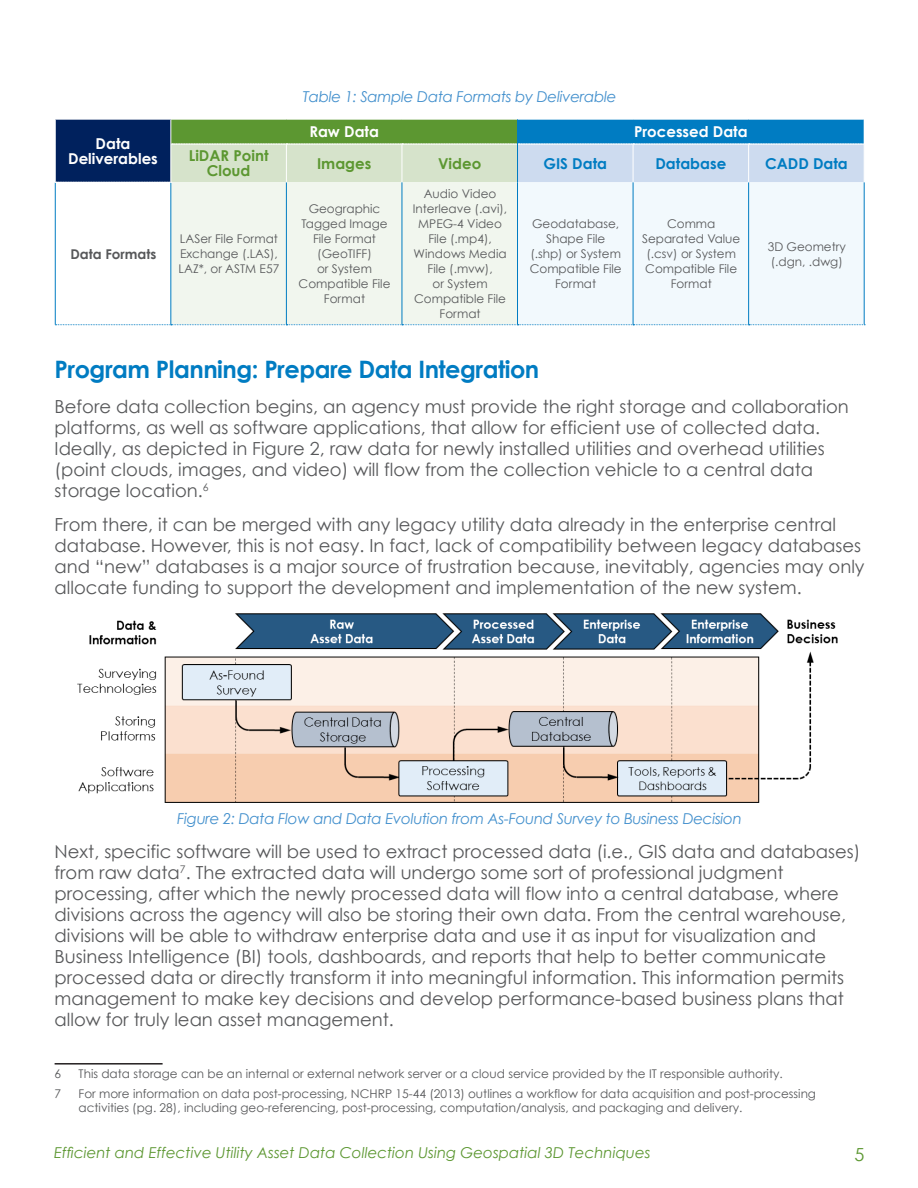
<style>
.page{position:relative;width:918px;height:1188px;background:#fff}
.page>*{position:absolute;margin:0;border:0;box-sizing:border-box;transform-origin:0 0}
.Heading_1{font:700 24px "Century Gothic";letter-spacing:-.02em;color:#007cc2}
.Body_Text{font:18px/21px "Century Gothic";color:#57585a}
.t1{font:18px "Century Gothic";color:#5c9731}
.t2{font:italic 15px "Century Gothic";letter-spacing:-.02em;color:#4390cd}
.t3{font:italic 15px "Century Gothic";color:#5c9731}
.Table_Text{font:700 15px/15px "Century Gothic";color:#fff;text-align:center}
.Table_Text-2{font:700 15px/15px "Century Gothic";color:#5c9731;text-align:center}
.Table_Text-3{font:700 15px "Century Gothic";color:#007cc2}
.Table_Text_Bullets{font:700 13.5px "Century Gothic";color:#57585a}
.Table_Text-4{font:12px/15px "Century Gothic";color:#57585a;text-align:center}
.Footnote{font:12px/14.4px "Century Gothic";color:#57585a}
</style>
<div class="page">
<hr style="left:55px;top:1063px;width:108px;height:2px;background:#231f20">
<div style="left:171px;top:183px;width:346px;height:141px;background:#f1f6ee"></div>
<div style="left:518px;top:183px;width:346px;height:141px;background:#f2f9fd"></div>
<hr style="left:55px;top:183px;width:1px;height:141px;background:#007cc2">
<hr style="left:170px;top:183px;width:1px;height:141px;background:#007cc2">
<hr style="left:286px;top:182px;width:1px;height:142px;background:#007cc2">
<hr style="left:402px;top:182px;width:1px;height:142px;background:#007cc2">
<hr style="left:517px;top:182px;width:1px;height:142px;background:#007cc2">
<hr style="left:633px;top:182px;width:1px;height:142px;background:#007cc2">
<hr style="left:748px;top:182px;width:1px;height:142px;background:#007cc2">
<hr style="left:864px;top:182px;width:1px;height:142px;background:#007cc2">
<svg style="left:55px;top:324px;width:810px;height:1px"></svg>
<svg style="left:55px;top:120px;width:810px;height:63px;background:#81aaac"></svg>
<img style="left:77px;top:613px;width:761px;height:190px">
<p class="Table_Text" style="left:68px;top:136px;width:91px">Data<br>Deliverables</p>
<p class="Table_Text_Bullets" style="left:70px;top:245px;width:88px">Data Formats</p>
<p class="t2" style="left:303px;top:87px;width:315px">Table 1: Sample Data Formats by Deliverable</p>
<p class="Table_Text" style="left:309px;top:124px;width:71px">Raw Data</p>
<p class="Table_Text" style="left:634px;top:124px;width:115px">Processed Data</p>
<p class="Table_Text-2" style="left:189px;top:148px;width:81px">LiDAR Point<br>Cloud</p>
<p class="Table_Text-2" style="left:317px;top:155px;width:56px">Images</p>
<p class="Table_Text-2" style="left:438px;top:155px;width:45px">Video</p>
<p class="Table_Text-3" style="left:544px;top:154px;width:65px">GIS Data</p>
<p class="Table_Text-3" style="left:655px;top:154px;width:72px">Database</p>
<p class="Table_Text-3" style="left:765px;top:154px;width:84px">CADD Data</p>
<p class="Table_Text-4" style="left:179px;top:231px;width:102px;text-align:justify">LASer File Format Exchange (.LAS), LAZ*, or ASTM E57</p>
<p class="Table_Text-4" style="left:299px;top:201px;width:93px">Geographic<br>Tagged Image<br>File Format (GeoTIFF)<br>or System<br>Compatible File<br>Format</p>
<p class="Table_Text-4" style="left:413px;top:186px;width:96px">Audio Video<br>Interleave (.avi),<br>MPEG-4 Video<br>File (.mp4),<br>Windows Media<br>File (.mvw),<br>or System<br>Compatible File<br>Format</p>
<p class="Table_Text-4" style="left:530px;top:216px;width:93px">Geodatabase,<br>Shape File (.shp) or System<br>Compatible File<br>Format</p>
<p class="Table_Text-4" style="left:642px;top:216px;width:100px">Comma<br>Separated Value (.csv) or System<br>Compatible File<br>Format</p>
<p class="Table_Text-4" style="left:768px;top:239px;width:80px;text-align:left">3D Geometry (.dgn, .dwg)</p>
<p class="Heading_1" style="left:55px;top:354px;width:486px">Program Planning: Prepare Data Integration</p>
<p class="Body_Text" style="left:55px;top:395px;width:796px">Before data collection begins, an agency must provide the right storage and collaboration platforms, as well as software applications, that allow for efficient use of collected data.<br>Ideally, as depicted in Figure 2, raw data for newly installed utilities and overhead utilities (point clouds, images, and video) will flow from the collection vehicle to a central data storage location.<sup>6</sup></p>
<p class="Body_Text" style="left:55px;top:514px;width:811px">From there, it can be merged with any legacy utility data already in the enterprise central database. However, this is not easy. In fact, lack of compatibility between legacy databases and “new” databases is a major source of frustration because, inevitably, agencies may only allocate funding to support the development and implementation of the new system.</p>
<p class="t2" style="left:177px;top:809px;width:566px">Figure 2: Data Flow and Data Evolution from As-Found Survey to Business Decision</p>
<p class="Body_Text" style="left:55px;top:841px;width:807px">Next, specific software will be used to extract processed data (i.e., GIS data and databases) from raw data<sup>7</sup>. The extracted data will undergo some sort of professional judgment processing, after which the newly processed data will flow into a central database, where divisions across the agency will also be storing their own data. From the central warehouse, divisions will be able to withdraw enterprise data and use it as input for visualization and Business Intelligence (BI) tools, dashboards, and reports that help to better communicate processed data or directly transform it into meaningful information. This information permits management to make key decisions and develop performance-based business plans that allow for truly lean asset management.</p>
<p class="Footnote" style="left:55px;top:1066px;width:8px">6</p>
<p class="Footnote" style="left:79px;top:1066px;width:706px">This data storage can be an internal or external network server or a cloud service provided by the IT responsible authority.</p>
<p class="Footnote" style="left:55px;top:1086px;width:8px">7</p>
<p class="Footnote" style="left:79px;top:1086px;width:739px">For more information on data post-processing, NCHRP 15-44 (2013) outlines a workflow for data acquisition and post-processing activities (pg. 28), including geo-referencing, post-processing, computation/analysis, and packaging and delivery.</p>
<p class="t3" style="left:54px;top:1144px;width:598px">Efficient and Effective Utility Asset Data Collection Using Geospatial 3D Techniques</p>
<p class="t1" style="left:855px;top:1143px;width:11px">5</p>
</div>
